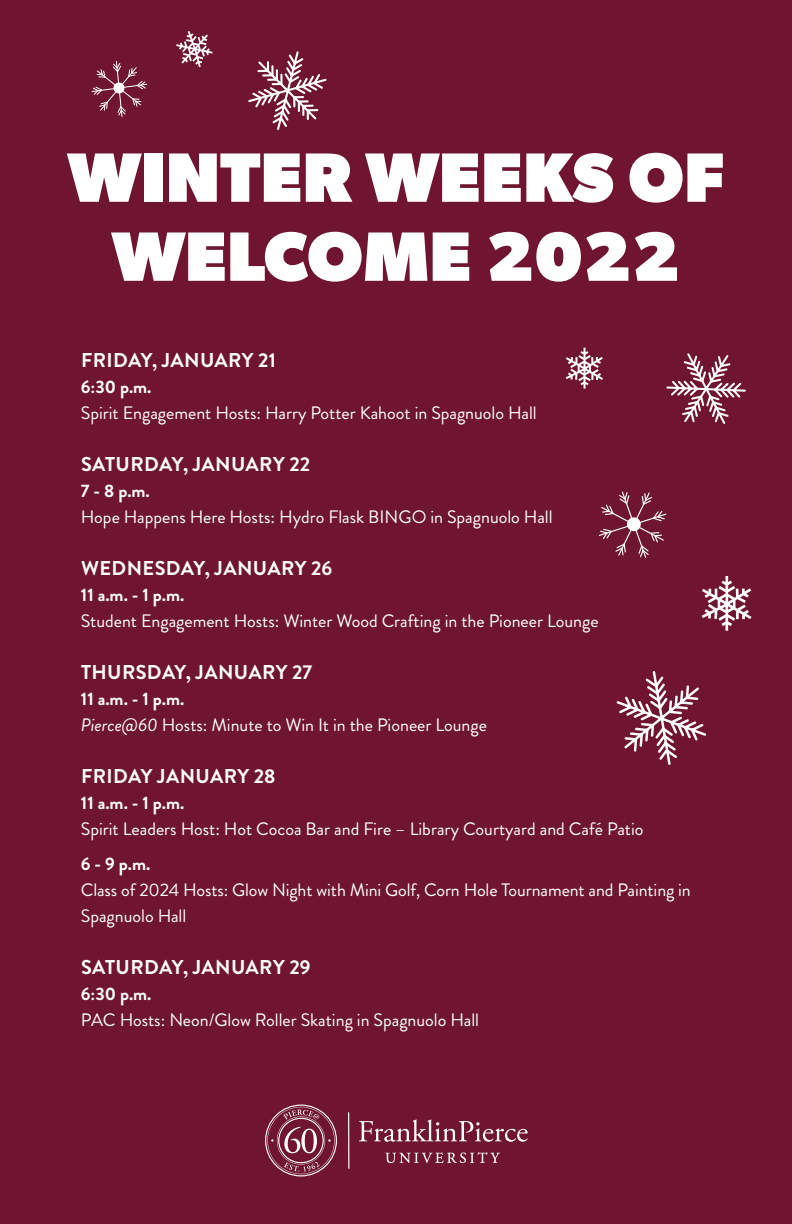
<style>
.page{position:relative;width:792px;height:1224px;background:#6f1530}
.page>*{position:absolute;margin:0;border:0;box-sizing:border-box;transform-origin:0 0}
.t1{font:800 70px "Gibson";letter-spacing:.01em;color:#fff}
.t2{font:700 20px "Brandon Grotesque";letter-spacing:.02em;color:#fff}
.t3{font:18px "Brandon Grotesque";color:#fff}
.t4{font:700 18px "Brandon Grotesque";color:#fff}
.s1{font-style:italic}
</style>
<div class="page">
<svg style="left:359px;top:1119px;width:169px;height:23px"></svg>
<svg style="left:385px;top:1152px;width:115px;height:11px"></svg>
<hr style="left:348px;top:1112px;width:1px;height:57px;background:#fff">
<svg style="left:265px;top:1105px;width:72px;height:71px"></svg>
<svg style="left:616px;top:671px;width:90px;height:94px"></svg>
<svg style="left:702px;top:576px;width:50px;height:55px"></svg>
<svg style="left:666px;top:353px;width:80px;height:71px"></svg>
<svg style="left:566px;top:348px;width:37px;height:41px"></svg>
<svg style="left:598px;top:491px;width:69px;height:67px"></svg>
<svg style="left:248px;top:51px;width:79px;height:79px"></svg>
<svg style="left:176px;top:31px;width:37px;height:36px"></svg>
<svg style="left:91px;top:61px;width:57px;height:56px"></svg>
<p class="t1" style="left:68px;top:136px;width:657px">WINTER WEEKS OF</p>
<p class="t1" style="left:112px;top:215px;width:569px">WELCOME 2022</p>
<p class="t2" style="left:81px;top:346px;width:196px">FRIDAY, JANUARY 21</p>
<p class="t4" style="left:81px;top:374px;width:72px">6:30 p.m.</p>
<p class="t3" style="left:81px;top:401px;width:457px">Spirit Engagement Hosts: Harry Potter Kahoot in Spagnuolo Hall</p>
<p class="t2" style="left:81px;top:450px;width:231px">SATURDAY, JANUARY 22</p>
<p class="t4" style="left:81px;top:478px;width:70px">7 - 8 p.m.</p>
<p class="t3" style="left:81px;top:505px;width:473px">Hope Happens Here Hosts: Hydro Flask BINGO in Spagnuolo Hall</p>
<p class="t2" style="left:81px;top:554px;width:253px">WEDNESDAY, JANUARY 26</p>
<p class="t4" style="left:81px;top:582px;width:105px">11 a.m. - 1 p.m.</p>
<p class="t3" style="left:81px;top:609px;width:519px">Student Engagement Hosts: Winter Wood Crafting in the Pioneer Lounge</p>
<p class="t2" style="left:81px;top:658px;width:233px">THURSDAY, JANUARY 27</p>
<p class="t4" style="left:81px;top:686px;width:105px">11 a.m. - 1 p.m.</p>
<p class="t3" style="left:81px;top:713px;width:408px"><span class="s1">Pierce@60</span> Hosts: Minute to Win It in the Pioneer Lounge</p>
<p class="t2" style="left:81px;top:762px;width:196px">FRIDAY JANUARY 28</p>
<p class="t4" style="left:81px;top:790px;width:105px">11 a.m. - 1 p.m.</p>
<p class="t3" style="left:81px;top:817px;width:564px">Spirit Leaders Host: Hot Cocoa Bar and Fire – Library Courtyard and Café Patio</p>
<p class="t4" style="left:81px;top:851px;width:71px">6 - 9 p.m.</p>
<p class="t3" style="left:81px;top:878px;width:611px">Class of 2024 Hosts: Glow Night with Mini Golf, Corn Hole Tournament and Painting in</p>
<p class="t3" style="left:81px;top:904px;width:107px">Spagnuolo Hall</p>
<p class="t2" style="left:81px;top:953px;width:231px">SATURDAY, JANUARY 29</p>
<p class="t4" style="left:81px;top:981px;width:72px">6:30 p.m.</p>
<p class="t3" style="left:81px;top:1008px;width:400px">PAC Hosts: Neon/Glow Roller Skating in Spagnuolo Hall</p>
</div>
